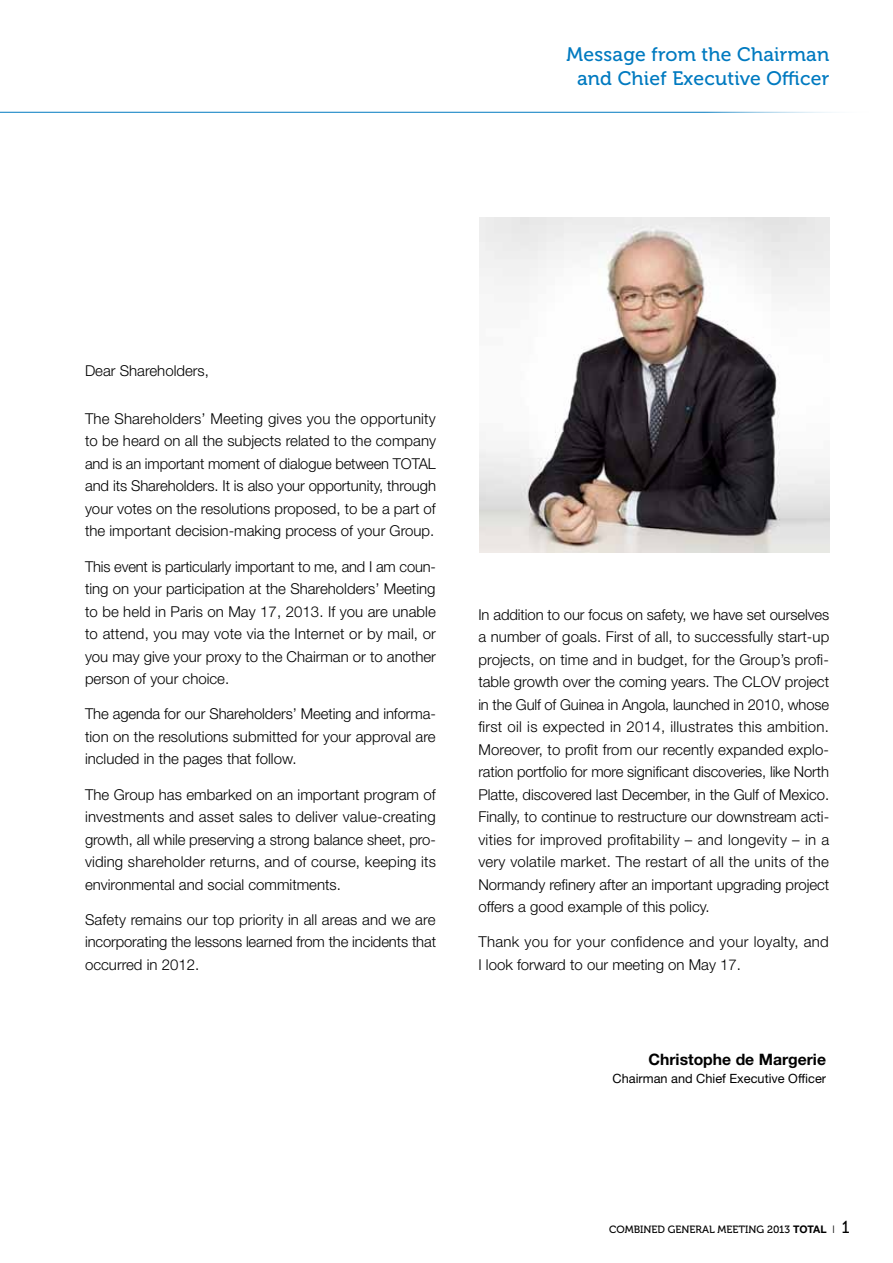
<style>
.page{position:relative;width:893px;height:1263px;background:#fff}
.page>*{position:absolute;margin:0;border:0;box-sizing:border-box;transform-origin:0 0}
.t1{font:19.5px/24px "Museo 500";letter-spacing:.01em;color:#007ac0;text-align:center}
.t2{font:700 15.75px "Helvetica Neue LT Std";color:#000}
.t3{font:300 15px/22.5px "Helvetica Neue LT Std";color:#000;text-align:justify}
.t4{font:300 15px/22.5px "Helvetica Neue LT Std";letter-spacing:.02em;color:#000}
.t5{font:12.75px "Helvetica Neue LT Std";color:#000}
.t6{font:10.5px "Museo 500";letter-spacing:-.005em;color:#000}
.t7{font:300 10.5px "Helvetica Neue LT Std";color:#000}
.s1{font-family:"Helvetica Neue LT Std";font-weight:700}
.s2{font-family:"Conduit ITC Std";font-weight:400;font-size:19.5px}
</style>
<div class="page">
<img style="left:479px;top:218px;width:350px;height:335px">
<hr style="left:0;top:112px;width:893px;height:1px;background:#007ac0">
<div style="left:706px;top:104px;width:187px;height:16px;background:#fff"></div>
<h1 class="t1" style="left:567px;top:43px;width:264px">Message from the Chairman and Chief Executive Officer</h1>
<p class="t3" style="left:85px;top:359px;width:125px">Dear Shareholders,</p>
<p class="t3" style="left:85px;top:407px;width:352px">The Shareholders’ Meeting gives you the opportunity to be heard on all the subjects related to the company and is an important moment of dialogue between TOTAL and its Shareholders. It is also your opportunity, through your votes on the resolutions proposed, to be a part of the important decision-making process of your Group.</p>
<p class="t3" style="left:85px;top:555px;width:353px">This event is particularly important to me, and I am coun&shy;ting on your participation at the Shareholders’ Meeting to be held in Paris on May 17, 2013. If you are unable to attend, you may vote via the Internet or by mail, or you may give your proxy to the Chairman or to another person of your choice.</p>
<p class="t3" style="left:85px;top:702px;width:352px">The agenda for our Shareholders’ Meeting and informa&shy;tion on the resolutions submitted for your approval are included in the pages that follow.</p>
<p class="t3" style="left:85px;top:783px;width:352px">The Group has embarked on an important program of investments and asset sales to deliver value-creating growth, all while preserving a strong balance sheet, pro&shy;viding shareholder returns, and of course, keeping its environmental and social commitments.</p>
<p class="t3" style="left:85px;top:908px;width:353px">Safety remains our top priority in all areas and we are incorporating the lessons learned from the incidents that occurred in 2012.</p>
<p class="t3" style="left:478px;top:603px;width:352px">In addition to our focus on safety, we have set ourselves a number of goals. First of all, to successfully start-up projects, on time and in budget, for the Group’s profi&shy;table growth over the coming years. The CLOV project in the Gulf of Guinea in Angola, launched in 2010, whose first oil is expected in 2014, illustrates this ambition.<br>Moreover, to profit from our recently expanded explo&shy;ration portfolio for more significant discoveries, like North Platte, discovered last December, in the Gulf of Mexico.<br>Finally, to continue to restructure our downstream acti&shy;vities for improved profitability – and longevity – in a very volatile market. The restart of all the units of the Normandy refinery after an important upgrading project offers a good example of this policy.</p>
<p class="t4" style="left:478px;top:930px;width:352px">Thank you for your confidence and your loyalty, and<br>I look forward to our meeting on May 17.</p>
<p class="t2" style="left:648px;top:1049px;width:179px">Christophe de Margerie</p>
<p class="t5" style="left:613px;top:1070px;width:215px">Chairman and Chief Executive Officer</p>
<p class="t6" style="left:609px;top:1223px;width:32px">combined</p>
<p class="t6" style="left:668px;top:1223px;width:16px">general</p>
<p class="t6" style="left:718px;top:1223px;width:16px">meetin</p>
<p class="t6" style="left:756px;top:1223px;width:51px">g 2013 <span class="s1">Total</span></p>
<p class="t7" style="left:832px;top:1222px;width:19px">I <span class="s2">1</span></p>
</div>
